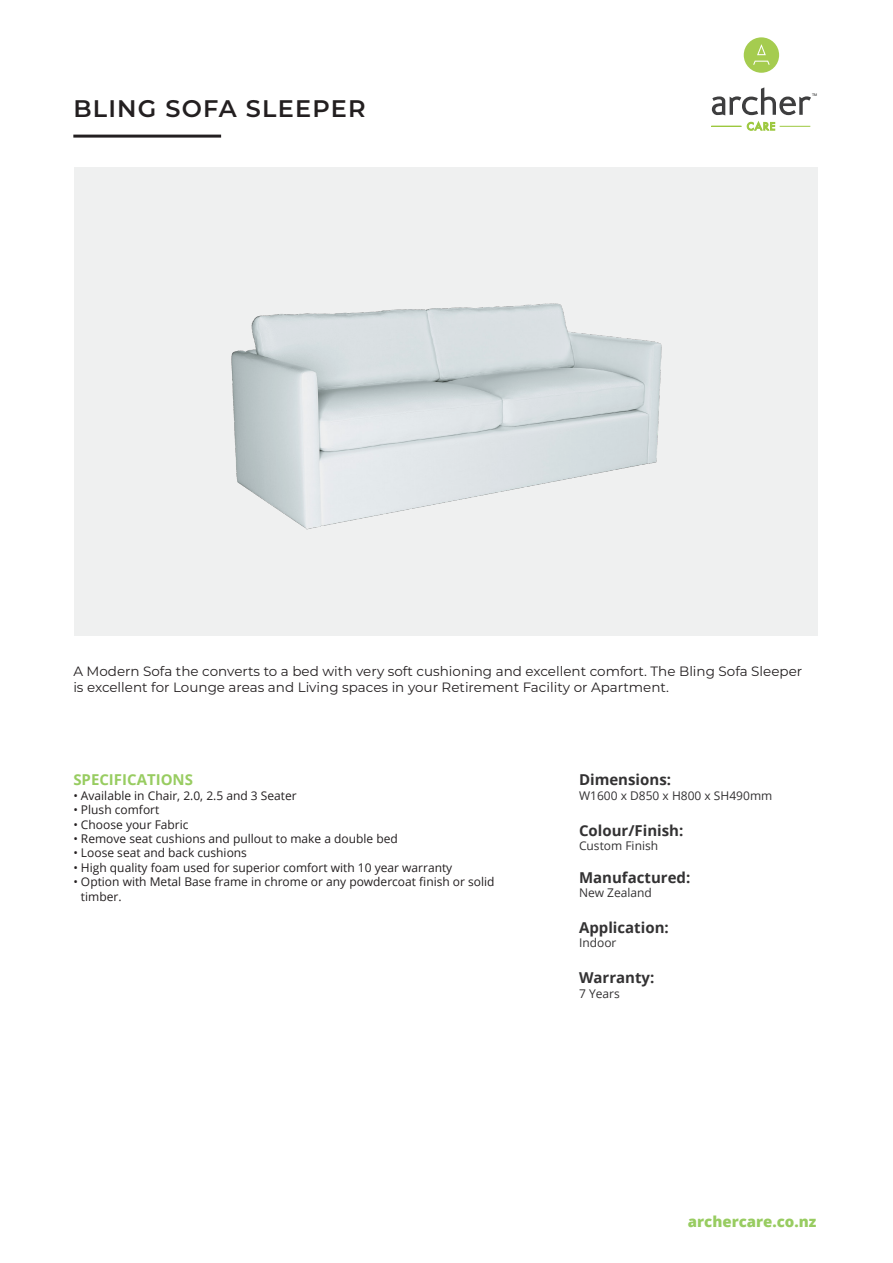
<style>
.page{position:relative;width:893px;height:1263px;background:#fff}
.page>*{position:absolute;margin:0;border:0;box-sizing:border-box;transform-origin:0 0}
.BODY{font:600 24px "Montserrat";letter-spacing:.05em;color:#231f20}
.BODY-2{font:700 15px "Open Sans";color:#333233}
.BODY-3{font:800 15px "Open Sans";color:#98cc61}
.BODY-4{font:700 15px "Open Sans";color:#98cc61}
.t1{font:13.5px/16.2px "Montserrat";color:#231f20}
.BODY-5{font:12px "Open Sans";color:#231f20}
.BODY-6{font:12px "Open Sans";color:#333233}
.t2{font:3.6px "Arial";color:#1f2020}
</style>
<div class="page">
<div style="left:74px;top:167px;width:743px;height:469px;background:#eff0f0"></div>
<img style="left:231px;top:303px;width:431px;height:227px">
<div style="left:744px;top:37px;width:35px;height:36px;background:#a5cc4f;border-radius:50%"></div>
<svg style="left:753px;top:44px;width:17px;height:21px"></svg>
<svg style="left:712px;top:87px;width:99px;height:28px"></svg>
<hr style="left:711px;top:126px;width:31px;height:1px;background:#9cc83e">
<hr style="left:780px;top:126px;width:30px;height:1px;background:#9cc83e">
<svg style="left:747px;top:122px;width:28px;height:8px"></svg>
<hr style="left:73px;top:135px;width:148px;height:3px;background:#231f20">
<p class="BODY" style="left:73px;top:92px;width:294px">BLING SOFA SLEEPER</p>
<p class="t2" style="left:812px;top:93px;width:7px">TM</p>
<p class="t1" style="left:73px;top:662px;width:730px">A Modern Sofa the converts to a bed with very soft cushioning and excellent comfort. The Bling Sofa Sleeper is excellent for Lounge areas and Living spaces in your Retirement Facility or Apartment.</p>
<p class="BODY-4" style="left:73px;top:769px;width:121px">SPECIFICATIONS</p>
<p class="BODY-5" style="left:73px;top:787px;width:225px">• Available in Chair, 2.0, 2.5 and 3 Seater</p>
<p class="BODY-5" style="left:73px;top:802px;width:88px">• Plush comfort</p>
<p class="BODY-5" style="left:73px;top:816px;width:117px">• Choose your Fabric</p>
<p class="BODY-5" style="left:73px;top:830px;width:326px">• Remove seat cushions and pullout to make a double bed</p>
<p class="BODY-5" style="left:73px;top:845px;width:175px">• Loose seat and back cushions</p>
<p class="BODY-5" style="left:73px;top:859px;width:380px">• High quality foam used for superior comfort with 10 year warranty</p>
<p class="BODY-5" style="left:73px;top:874px;width:423px">• Option with Metal Base frame in chrome or any powdercoat finish or solid</p>
<p class="BODY-5" style="left:81px;top:888px;width:42px">timber.</p>
<p class="BODY-2" style="left:579px;top:769px;width:94px">Dimensions:</p>
<p class="BODY-6" style="left:579px;top:787px;width:195px">W1600 x D850 x H800 x SH490mm</p>
<p class="BODY-2" style="left:579px;top:820px;width:106px">Colour/Finish:</p>
<p class="BODY-6" style="left:579px;top:838px;width:81px">Custom Finish</p>
<p class="BODY-2" style="left:579px;top:867px;width:113px">Manufactured:</p>
<p class="BODY-6" style="left:579px;top:884px;width:74px">New Zealand</p>
<p class="BODY-2" style="left:579px;top:917px;width:91px">Application:</p>
<p class="BODY-6" style="left:579px;top:935px;width:39px">Indoor</p>
<p class="BODY-2" style="left:579px;top:967px;width:77px">Warranty:</p>
<p class="BODY-6" style="left:579px;top:985px;width:42px">7 Years</p>
<p class="BODY-3" style="left:688px;top:1210px;width:130px">archercare.co.nz</p>
</div>
